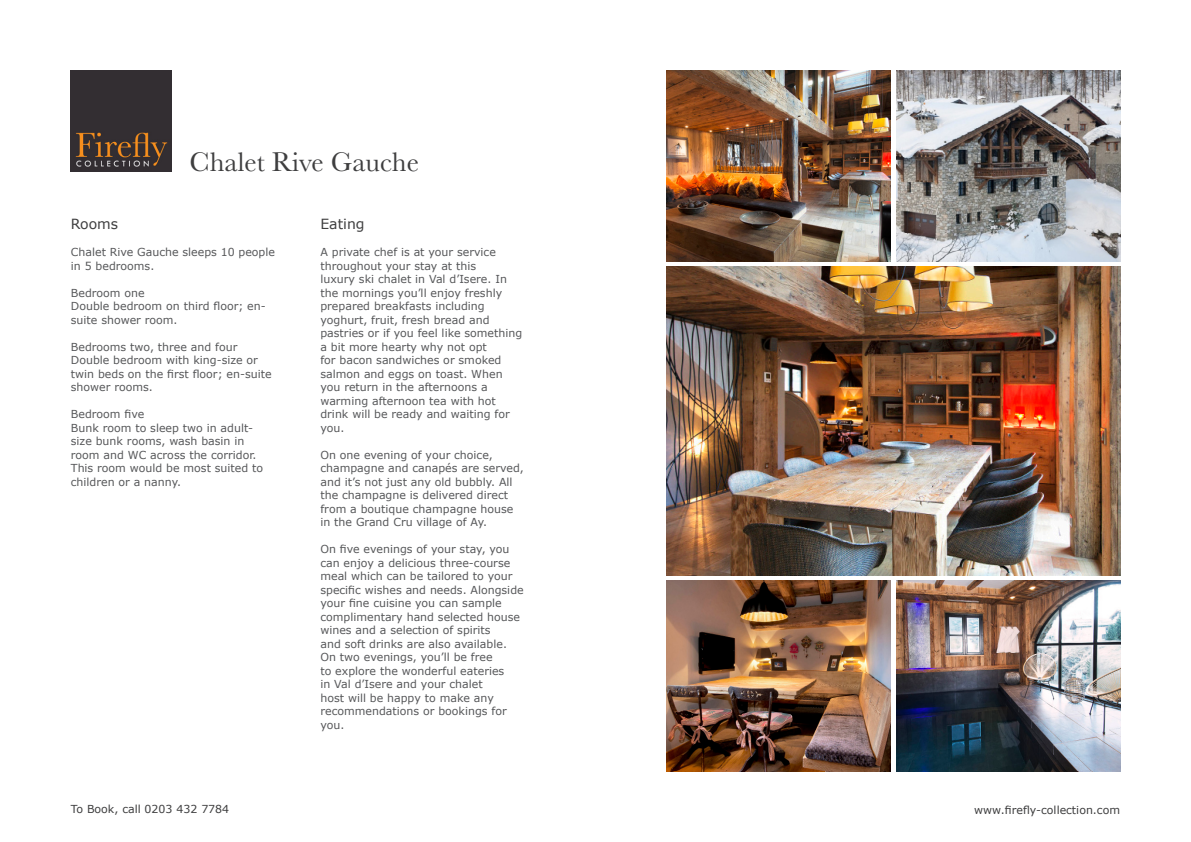
<style>
.page{position:relative;width:1191px;height:842px;background:#fff}
.page>*{position:absolute;margin:0;border:0;box-sizing:border-box;transform-origin:0 0}
.t1{font:28px "Baskerville";color:#3e3e3f}
.t2{font:14px "Verdana";color:#3e3e3f}
.t3{font:11px/13.5px "Verdana";color:#57585a}
.t4{font:11px "Verdana";color:#3e3e3f}
</style>
<div class="page">
<img style="left:71px;top:71px;width:101px;height:101px">
<img style="left:666px;top:267px;width:454px;height:308px">
<img style="left:896px;top:581px;width:224px;height:190px">
<img style="left:666px;top:581px;width:224px;height:190px">
<img style="left:666px;top:71px;width:224px;height:190px">
<img style="left:896px;top:71px;width:224px;height:190px">
<p class="t1" style="left:190px;top:145px;width:231px">Chalet Rive Gauche</p>
<p class="t2" style="left:71px;top:214px;width:49px">Rooms</p>
<p class="t3" style="left:71px;top:245px;width:206px">Chalet Rive Gauche sleeps 10 people in 5 bedrooms.</p>
<p class="t3" style="left:71px;top:286px;width:75px">Bedroom one</p>
<p class="t3" style="left:71px;top:299px;width:196px">Double bedroom on third floor; en&shy;suite shower room.</p>
<p class="t3" style="left:71px;top:340px;width:168px">Bedrooms two, three and four</p>
<p class="t3" style="left:71px;top:353px;width:202px">Double bedroom with king-size or twin beds on the first floor; en-suite shower rooms.</p>
<p class="t3" style="left:71px;top:407px;width:75px">Bedroom five</p>
<p class="t3" style="left:71px;top:421px;width:194px">Bunk room to sleep two in adult&shy;size bunk rooms, wash basin in room and WC across the corridor.<br>This room would be most suited to children or a nanny.</p>
<p class="t4" style="left:71px;top:801px;width:160px">To Book, call 0203 432 7784</p>
<p class="t2" style="left:320px;top:214px;width:46px">Eating</p>
<p class="t3" style="left:320px;top:245px;width:203px">A private chef is at your service throughout your stay at this<br>luxury ski chalet in Val d’Isere. In the mornings you’ll enjoy freshly prepared breakfasts including yoghurt, fruit, fresh bread and pastries or if you feel like something a bit more hearty why not opt<br>for bacon sandwiches or smoked salmon and eggs on toast. When you return in the afternoons a warming afternoon tea with hot drink will be ready and waiting for you.</p>
<p class="t3" style="left:320px;top:448px;width:205px">On one evening of your choice, champagne and canapés are served, and it’s not just any old bubbly. All the champagne is delivered direct from a boutique champagne house in the Grand Cru village of Ay.</p>
<p class="t3" style="left:320px;top:542px;width:205px">On five evenings of your stay, you can enjoy a delicious three-course meal which can be tailored to your specific wishes and needs. Alongside your fine cuisine you can sample complimentary hand selected house wines and a selection of spirits<br>and soft drinks are also available.<br>On two evenings, you’ll be free<br>to explore the wonderful eateries<br>in Val d’Isere and your chalet<br>host will be happy to make any recommendations or bookings for you.</p>
<p class="t4" style="left:974px;top:802px;width:147px">www.firefly-collection.com</p>
</div>
